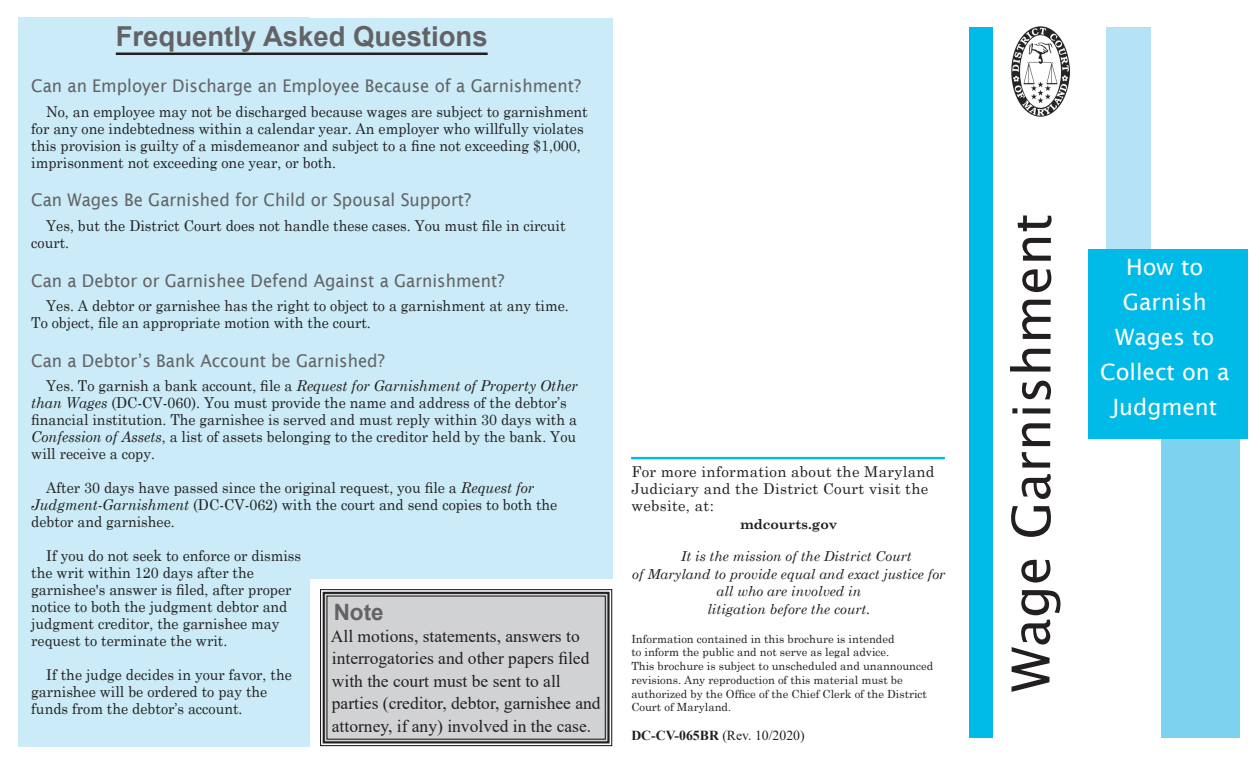
<style>
.page{position:relative;width:1260px;height:765px;background:#fff}
.page>*{position:absolute;margin:0;border:0;box-sizing:border-box;transform-origin:0 0}
.t1{font:52.5px "Lucida Sans";letter-spacing:-.005em;color:#231f20}
.Cover_Title{font:700 27.5px "Arial";color:#636366}
.t2{font:22.5px/35px "Lucida Sans";color:#fff;text-align:center}
.Cover_Title-2{font:700 22.5px "Arial";color:#636366}
.aheadrule{font:17.5px "Lucida Sans";color:#636366;scale:.95 1}
.Body_text{font:17.5px "Times New Roman";color:#231f20}
.Body_text-2{font:15px/17px "Century Schoolbook";color:#231f20;scale:.95 1}
.Body_text-3{font:15px/17px "Century Schoolbook";letter-spacing:.02em;color:#231f20}
.Body_text-4{font:italic 13.75px "Century Schoolbook";color:#231f20}
.Body_text-5{font:13.75px "Times New Roman";color:#231f20}
.Body_text-6{font:700 13.75px "Century Schoolbook";color:#231f20}
.Body_text-7{font:11.25px/13.8px "Century Schoolbook";color:#231f20}
.s1{font-style:italic}
.s2{font-weight:700}
</style>
<div class="page">
<svg style="left:320px;top:589px;width:293px;height:158px;background:#cdcecf"></svg>
<div style="left:323px;top:592px;width:287px;height:151px;border:2px solid #231f20"></div>
<div style="left:326px;top:596px;width:280px;height:144px;border:1px solid #231f20"></div>
<div style="left:102px;top:18px;width:510px;height:561px;background:#caebf7"></div>
<div style="left:18px;top:18px;width:292px;height:729px;background:#caebf7"></div>
<hr style="left:116px;top:53px;width:372px;height:2px;background:#231f20">
<div style="left:1161px;top:439px;width:78px;height:299px;background:#7dd2ef"></div>
<div style="left:1106px;top:27px;width:45px;height:408px;background:#b5e3f5"></div>
<div style="left:969px;top:27px;width:23px;height:711px;background:#00bbe7"></div>
<div style="left:1088px;top:249px;width:160px;height:190px;background:#00bbe7"></div>
<img style="left:1011px;top:26px;width:59px;height:91px">
<hr style="left:631px;top:457px;width:314px;height:2px;background:#00bbe7">
<p class="Cover_Title" style="left:116px;top:17px;width:373px">Frequently Asked Questions</p>
<p class="aheadrule" style="left:31px;top:76px;width:580px">Can an Employer Discharge an Employee Because of a Garnishment?</p>
<p class="Body_text-2" style="left:31px;top:102px;width:587px;text-indent:15px">No, an employee may not be discharged because wages are subject to garnishment for any one indebtedness within a calendar year. An employer who willfully violates this provision is guilty of a misdemeanor and subject to a fine not exceeding $1,000, imprisonment not exceeding one year, or both.</p>
<p class="aheadrule" style="left:31px;top:190px;width:465px">Can Wages Be Garnished for Child or Spousal Support?</p>
<p class="Body_text-2" style="left:31px;top:216px;width:564px;text-indent:15px">Yes, but the District Court does not handle these cases. You must file in circuit court.</p>
<p class="aheadrule" style="left:31px;top:270px;width:500px">Can a Debtor or Garnishee Defend Against a Garnishment?</p>
<p class="Body_text-2" style="left:31px;top:296px;width:567px;text-indent:15px">Yes. A debtor or garnishee has the right to object to a garnishment at any time.<br>To object, file an appropriate motion with the court.</p>
<p class="aheadrule" style="left:31px;top:351px;width:374px">Can a Debtor’s Bank Account be Garnished?</p>
<p class="Body_text-2" style="left:31px;top:376px;width:577px;text-indent:15px">Yes. To garnish a bank account, file a <span class="s1">Request for Garnishment of Property Other than Wages</span> (DC-CV-060). You must provide the name and address of the debtor’s financial institution. The garnishee is served and must reply within 30 days with a <span class="s1">Confession of Assets</span>, a list of assets belonging to the creditor held by the bank. You will receive a copy.</p>
<p class="Body_text-2" style="left:31px;top:478px;width:555px;text-indent:15px">After 30 days have passed since the original request, you file a <span class="s1">Request for<br>Judgment-Garnishment</span> (DC-CV-062) with the court and send copies to both the debtor and garnishee.</p>
<p class="Body_text-2" style="left:31px;top:546px;width:286px;text-indent:15px">If you do not seek to enforce or dismiss the writ within 120 days after the garnishee's answer is filed, after proper notice to both the judgment debtor and judgment creditor, the garnishee may request to terminate the writ.</p>
<p class="Body_text-2" style="left:31px;top:665px;width:276px;text-indent:15px">If the judge decides in your favor, the garnishee will be ordered to pay the funds from the debtor’s account.</p>
<p class="Cover_Title-2" style="left:334px;top:597px;width:51px">Note</p>
<p class="Body_text" style="left:331px;top:624px;width:250px">All motions, statements, answers to</p>
<p class="Body_text" style="left:332px;top:646px;width:259px">interrogatories and other papers filed</p>
<p class="Body_text" style="left:332px;top:669px;width:230px">with the court must be sent to all</p>
<p class="Body_text" style="left:332px;top:691px;width:270px">parties (creditor, debtor, garnishee and</p>
<p class="Body_text" style="left:332px;top:714px;width:261px">attorney, if any) involved in the case.</p>
<p class="Body_text-3" style="left:631px;top:462px;width:305px">For more information about the Maryland<br>Judiciary and the District Court visit the</p>
<p class="Body_text-3" style="left:631px;top:496px;width:84px">website, at:</p>
<p class="Body_text-6" style="left:740px;top:513px;width:98px">mdcourts.gov</p>
<p class="Body_text-4" style="left:681px;top:546px;width:232px">It is the mission of the District Court</p>
<p class="Body_text-4" style="left:632px;top:564px;width:315px">of Maryland to provide equal and exact justice for</p>
<p class="Body_text-4" style="left:717px;top:581px;width:146px">all who are involved in</p>
<p class="Body_text-4" style="left:707px;top:599px;width:164px">litigation before the court.</p>
<p class="Body_text-7" style="left:631px;top:631px;width:303px">Information contained in this brochure is intended<br>to inform the public and not serve as legal advice.<br>This brochure is subject to unscheduled and unannounced revisions. Any reproduction of this material must be authorized by the Office of the Chief Clerk of the District Court of Maryland.</p>
<p class="Body_text-5" style="left:631px;top:726px;width:175px"><span class="s2">DC-CV-065BR</span> (Rev. 10/2020)</p>
<p class="t1" style="left:1001px;top:692px;width:480px;rotate:-90deg">Wage Garnishment</p>
<p class="t2" style="left:1100px;top:249px;width:131px">How to<br>Garnish<br>Wages to<br>Collect on a<br>Judgment</p>
</div>
